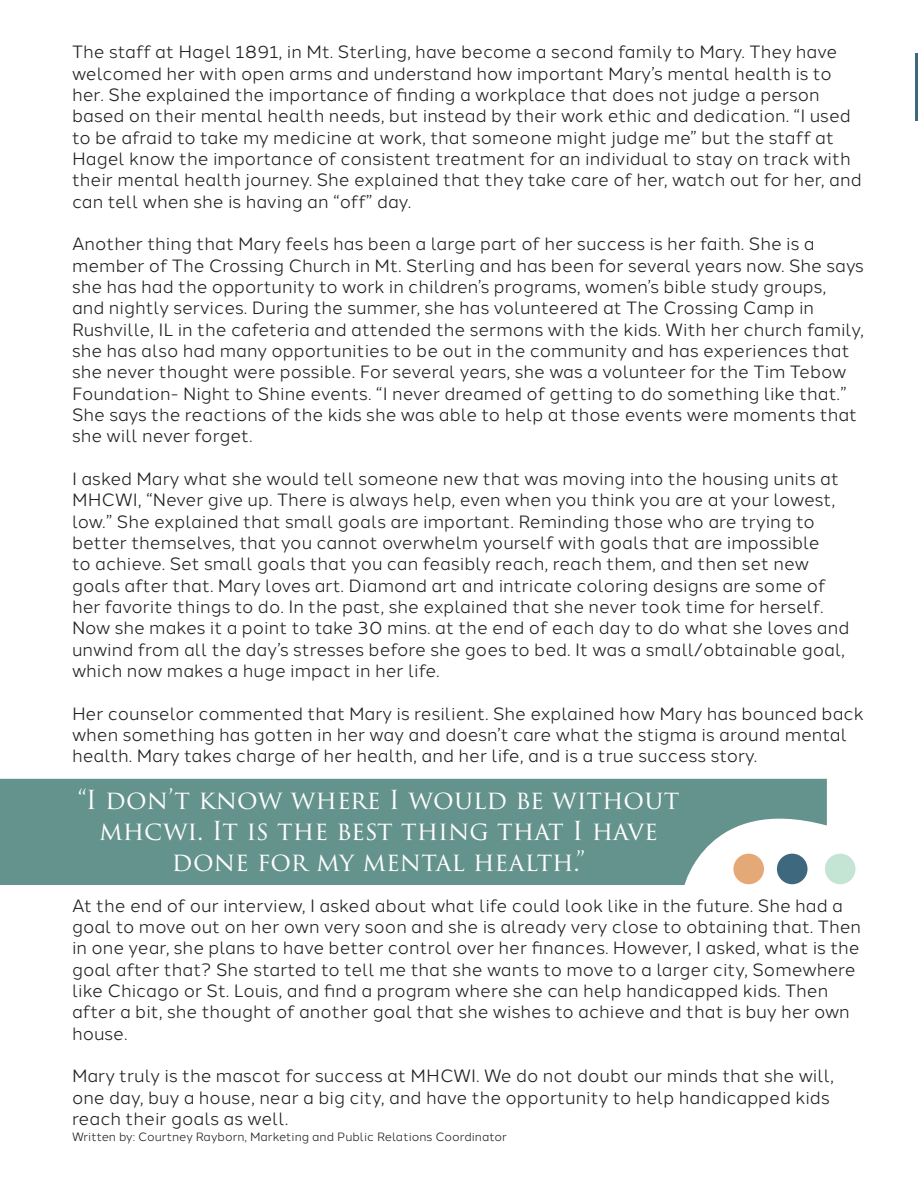
<style>
.page{position:relative;width:918px;height:1188px;background:#fff}
.page>*{position:absolute;margin:0;border:0;box-sizing:border-box;transform-origin:0 0}
.t1{font:25.5px "Trajan Pro 3";color:#fff}
.t2{font:17.85px/21.3px "Halcom";color:#231f20}
.t3{font:12px "Halcom";color:#231f20}
</style>
<div class="page">
<svg style="left:0;top:779px;width:827px;height:106px;background:#6f9a95"></svg>
<div style="left:733px;top:854px;width:31px;height:30px;background:#e5a977;border-radius:50%"></div>
<div style="left:777px;top:854px;width:31px;height:30px;background:#3e687e;border-radius:50%"></div>
<div style="left:825px;top:854px;width:31px;height:30px;background:#c4e5d4;border-radius:50%"></div>
<hr style="left:915px;top:53px;width:3px;height:68px;background:#3e687e">
<p class="t2" style="left:72px;top:40px;width:791px">The staff at Hagel 1891, in Mt. Sterling, have become a second family to Mary. They have welcomed her with open arms and understand how important Mary’s mental health is to her. She explained the importance of finding a workplace that does not judge a person based on their mental health needs, but instead by their work ethic and dedication. “I used to be afraid to take my medicine at work, that someone might judge me” but the staff at Hagel know the importance of consistent treatment for an individual to stay on track with their mental health journey. She explained that they take care of her, watch out for her, and can tell when she is having an “off” day.</p>
<p class="t2" style="left:72px;top:232px;width:794px">Another thing that Mary feels has been a large part of her success is her faith. She is a member of The Crossing Church in Mt. Sterling and has been for several years now. She says she has had the opportunity to work in children’s programs, women’s bible study groups,<br>and nightly services. During the summer, she has volunteered at The Crossing Camp in Rushville, IL in the cafeteria and attended the sermons with the kids. With her church family, she has also had many opportunities to be out in the community and has experiences that she never thought were possible. For several years, she was a volunteer for the Tim Tebow Foundation- Night to Shine events. “I never dreamed of getting to do something like that.” She says the reactions of the kids she was able to help at those events were moments that she will never forget.</p>
<p class="t2" style="left:72px;top:466px;width:779px">I asked Mary what she would tell someone new that was moving into the housing units at MHCWI, “Never give up. There is always help, even when you think you are at your lowest, low.” She explained that small goals are important. Reminding those who are trying to better themselves, that you cannot overwhelm yourself with goals that are impossible<br>to achieve. Set small goals that you can feasibly reach, reach them, and then set new goals after that. Mary loves art. Diamond art and intricate coloring designs are some of her favorite things to do. In the past, she explained that she never took time for herself.<br>Now she makes it a point to take 30 mins. at the end of each day to do what she loves and unwind from all the day’s stresses before she goes to bed. It was a small/obtainable goal, which now makes a huge impact in her life.</p>
<p class="t2" style="left:72px;top:701px;width:793px">Her counselor commented that Mary is resilient. She explained how Mary has bounced back when something has gotten in her way and doesn’t care what the stigma is around mental health. Mary takes charge of her health, and her life, and is a true success story.</p>
<p class="t1" style="left:78px;top:783px;width:603px">“I don’t know where I would be without</p>
<p class="t1" style="left:99px;top:813px;width:560px">mhcwi. It is the best thing that I have</p>
<p class="t1" style="left:172px;top:844px;width:415px">done for my mental health.”</p>
<p class="t2" style="left:72px;top:893px;width:791px">At the end of our interview, I asked about what life could look like in the future. She had a goal to move out on her own very soon and she is already very close to obtaining that. Then in one year, she plans to have better control over her finances. However, I asked, what is the goal after that? She started to tell me that she wants to move to a larger city, Somewhere like Chicago or St. Louis, and find a program where she can help handicapped kids. Then after a bit, she thought of another goal that she wishes to achieve and that is buy her own house.</p>
<p class="t2" style="left:72px;top:1064px;width:763px">Mary truly is the mascot for success at MHCWI. We do not doubt our minds that she will, one day, buy a house, near a big city, and have the opportunity to help handicapped kids reach their goals as well.</p>
<p class="t3" style="left:72px;top:1128px;width:436px">Written by: Courtney Rayborn, Marketing and Public Relations Coordinator</p>
</div>
